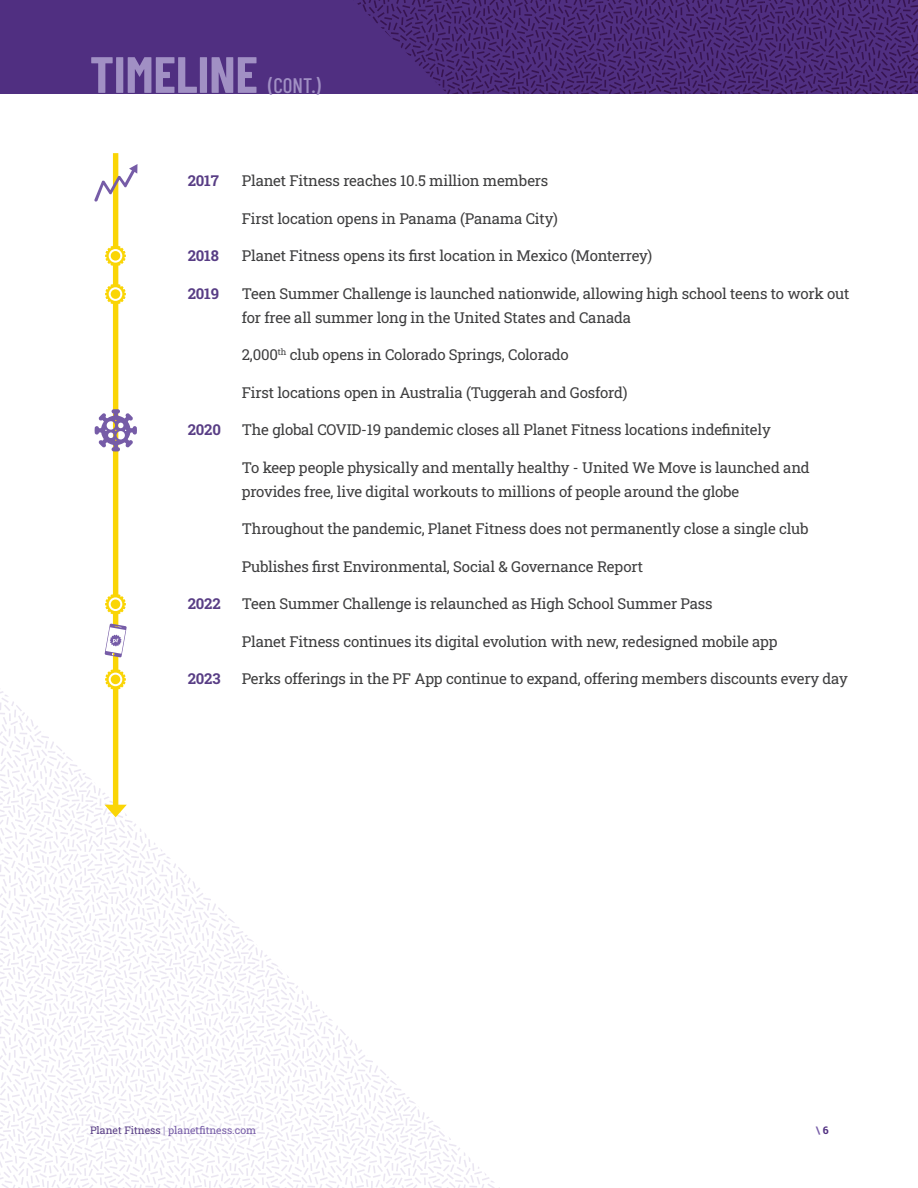
<style>
.page{position:relative;width:918px;height:1188px;background:#fff}
.page>*{position:absolute;margin:0;border:0;box-sizing:border-box;transform-origin:0 0}
.Page_Head{font:700 51px "Barlow Condensed";color:#a190c4}
.Page_Head-2{font:500 21px "Barlow Condensed";color:#a190c4}
.Year_-_Event{font:15px/24px "Roboto Slab";letter-spacing:-.015em;color:#3e3e3f}
.Year_-_Event-2{font:700 15px "Roboto Slab";letter-spacing:-.015em;color:#583d85}
.t1{font:10.5px "Roboto Slab";color:#765ca7}
.t2{font:700 10.5px "Roboto Slab";color:#765ca7}
.s1{color:#583d85}
.s2{color:#a190c4}
.s3{color:#502f81}
</style>
<div class="page">
<div style="left:0;top:0;width:918px;height:94px;background:#502f81"></div>
<svg style="left:357px;top:0;width:561px;height:94px"></svg>
<svg style="left:0;top:690px;width:500px;height:498px"></svg>
<div style="left:113px;top:153px;width:5px;height:654px;background:#fad506"></div>
<svg style="left:105px;top:805px;width:22px;height:12px"></svg>
<svg style="left:94px;top:164px;width:44px;height:38px"></svg>
<svg style="left:105px;top:245px;width:21px;height:21px"></svg>
<svg style="left:109px;top:249px;width:13px;height:14px"></svg>
<div style="left:111px;top:251px;width:9px;height:10px;background:#fad506;border-radius:50%"></div>
<svg style="left:105px;top:284px;width:21px;height:20px"></svg>
<svg style="left:109px;top:287px;width:13px;height:14px"></svg>
<div style="left:111px;top:289px;width:9px;height:10px;background:#fad506;border-radius:50%"></div>
<svg style="left:105px;top:669px;width:21px;height:21px"></svg>
<svg style="left:109px;top:673px;width:13px;height:13px"></svg>
<div style="left:111px;top:675px;width:9px;height:9px;background:#fad506;border-radius:50%"></div>
<svg style="left:105px;top:594px;width:21px;height:21px"></svg>
<svg style="left:109px;top:597px;width:13px;height:14px"></svg>
<div style="left:111px;top:599px;width:9px;height:10px;background:#fad506;border-radius:50%"></div>
<svg style="left:95px;top:409px;width:42px;height:43px"></svg>
<svg style="left:105px;top:624px;width:22px;height:33px"></svg>
<p class="Page_Head" style="left:90px;top:38px;width:169px">TIMELINE</p>
<p class="Page_Head-2" style="left:268px;top:70px;width:54px">(CONT.)</p>
<p class="Year_-_Event-2" style="left:188px;top:171px;width:33px">2017</p>
<p class="Year_-_Event" style="left:242px;top:169px;width:308px">Planet Fitness reaches 10.5 million members</p>
<p class="Year_-_Event" style="left:242px;top:206px;width:318px">First location opens in Panama (Panama City)</p>
<p class="Year_-_Event-2" style="left:188px;top:246px;width:33px">2018</p>
<p class="Year_-_Event" style="left:242px;top:244px;width:412px">Planet Fitness opens its first location in Mexico (Monterrey)</p>
<p class="Year_-_Event-2" style="left:188px;top:283px;width:33px">2019</p>
<p class="Year_-_Event" style="left:242px;top:281px;width:609px">Teen Summer Challenge is launched nationwide, allowing high school teens to work out for free all summer long in the United States and Canada</p>
<p class="Year_-_Event" style="left:242px;top:343px;width:328px">2,000<sup>th</sup> club opens in Colorado Springs, Colorado</p>
<p class="Year_-_Event" style="left:242px;top:380px;width:387px">First locations open in Australia (Tuggerah and Gosford)</p>
<p class="Year_-_Event-2" style="left:188px;top:420px;width:35px">2020</p>
<p class="Year_-_Event" style="left:242px;top:418px;width:530px">The global COVID-19 pandemic closes all Planet Fitness locations indefinitely</p>
<p class="Year_-_Event" style="left:242px;top:455px;width:569px">To keep people physically and mentally healthy - United We Move is launched and provides free, live digital workouts to millions of people around the globe</p>
<p class="Year_-_Event" style="left:242px;top:517px;width:568px">Throughout the pandemic, Planet Fitness does not permanently close a single club</p>
<p class="Year_-_Event" style="left:242px;top:554px;width:403px">Publishes first Environmental, Social &amp; Governance Report</p>
<p class="Year_-_Event-2" style="left:188px;top:594px;width:34px">2022</p>
<p class="Year_-_Event" style="left:242px;top:592px;width:472px">Teen Summer Challenge is relaunched as High School Summer Pass</p>
<p class="Year_-_Event" style="left:242px;top:629px;width:537px">Planet Fitness continues its digital evolution with new, redesigned mobile app</p>
<p class="Year_-_Event-2" style="left:188px;top:669px;width:34px">2023</p>
<p class="Year_-_Event" style="left:242px;top:667px;width:608px">Perks offerings in the PF App continue to expand, offering members discounts every day</p>
<p class="t1" style="left:90px;top:1123px;width:168px"><span class="s1">Planet Fitness</span> <span class="s2">|</span> planetfitness.com</p>
<p class="t2" style="left:816px;top:1123px;width:14px">\ <span class="s3">6</span></p>
</div>
